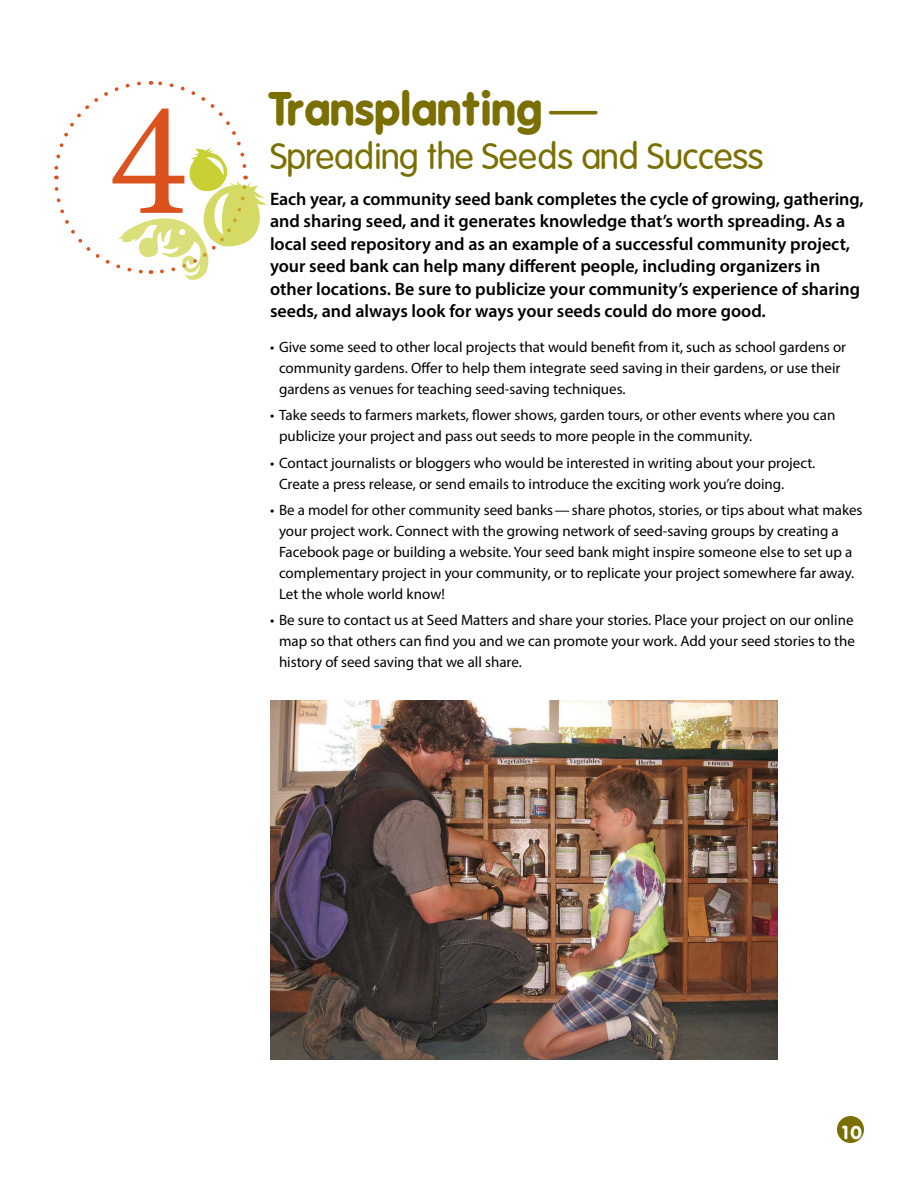
<style>
.page{position:relative;width:918px;height:1188px;background:#fff}
.page>*{position:absolute;margin:0;border:0;box-sizing:border-box;transform-origin:0 0}
.t1{font:165px "Minion Pro";color:#db521f}
.t2{font:700 45px "VAG Rounded Black S Si";letter-spacing:.01em;color:#7a6f00}
.t3{font:700 36px "VAG Rounded Light S Si";color:#7a6f00}
.t4{font:600 18px/22.5px "Myriad Pro";color:#000}
.t5{font:700 18px "VAG Rounded Black S Si";color:#fff}
.t6{font:15px/21px "Myriad Pro";color:#000}
.s1{font-family:"VAG Rounded Light S Si"}
</style>
<div class="page">
<div style="left:837px;top:1116px;width:27px;height:27px;background:#7a6f00;border-radius:50%"></div>
<svg style="left:54px;top:81px;width:213px;height:199px"></svg>
<img style="left:270px;top:701px;width:508px;height:358px">
<p class="t1" style="left:109px;top:50px;width:81px">4</p>
<p class="t2" style="left:270px;top:81px;width:330px">Transplanting<span class="s1">—</span></p>
<p class="t3" style="left:270px;top:135px;width:495px">Spreading the Seeds and Success</p>
<p class="t4" style="left:270px;top:187px;width:595px">Each year, a community seed bank completes the cycle of growing, gathering, and sharing seed, and it generates knowledge that’s worth spreading. As a local seed repository and as an example of a successful community project, your seed bank can help many different people, including organizers in other locations. Be sure to publicize your community’s experience of sharing seeds, and always look for ways your seeds could do more good.</p>
<p class="t6" style="left:279px;top:336px;width:569px;text-indent:-9px">• Give some seed to other local projects that would benefit from it, such as school gardens or community gardens. Offer to help them integrate seed saving in their gardens, or use their gardens as venues for teaching seed-saving techniques.</p>
<p class="t6" style="left:279px;top:404px;width:558px;text-indent:-9px">• Take seeds to farmers markets, flower shows, garden tours, or other events where you can publicize your project and pass out seeds to more people in the community.</p>
<p class="t6" style="left:279px;top:452px;width:538px;text-indent:-9px">• Contact journalists or bloggers who would be interested in writing about your project.<br>Create a press release, or send emails to introduce the exciting work you’re doing.</p>
<p class="t6" style="left:279px;top:499px;width:585px;text-indent:-9px">• Be a model for other community seed banks—share photos, stories, or tips about what makes your project work. Connect with the growing network of seed-saving groups by creating a Facebook page or building a website. Your seed bank might inspire someone else to set up a complementary project in your community, or to replicate your project somewhere far away.<br>Let the whole world know!</p>
<p class="t6" style="left:279px;top:610px;width:577px;text-align:justify;text-indent:-9px">• Be sure to contact us at Seed Matters and share your stories. Place your project on our online map so that others can find you and we can promote your work. Add your seed stories to the history of seed saving that we all share.</p>
<p class="t5" style="left:839px;top:1122px;width:24px">10</p>
</div>
